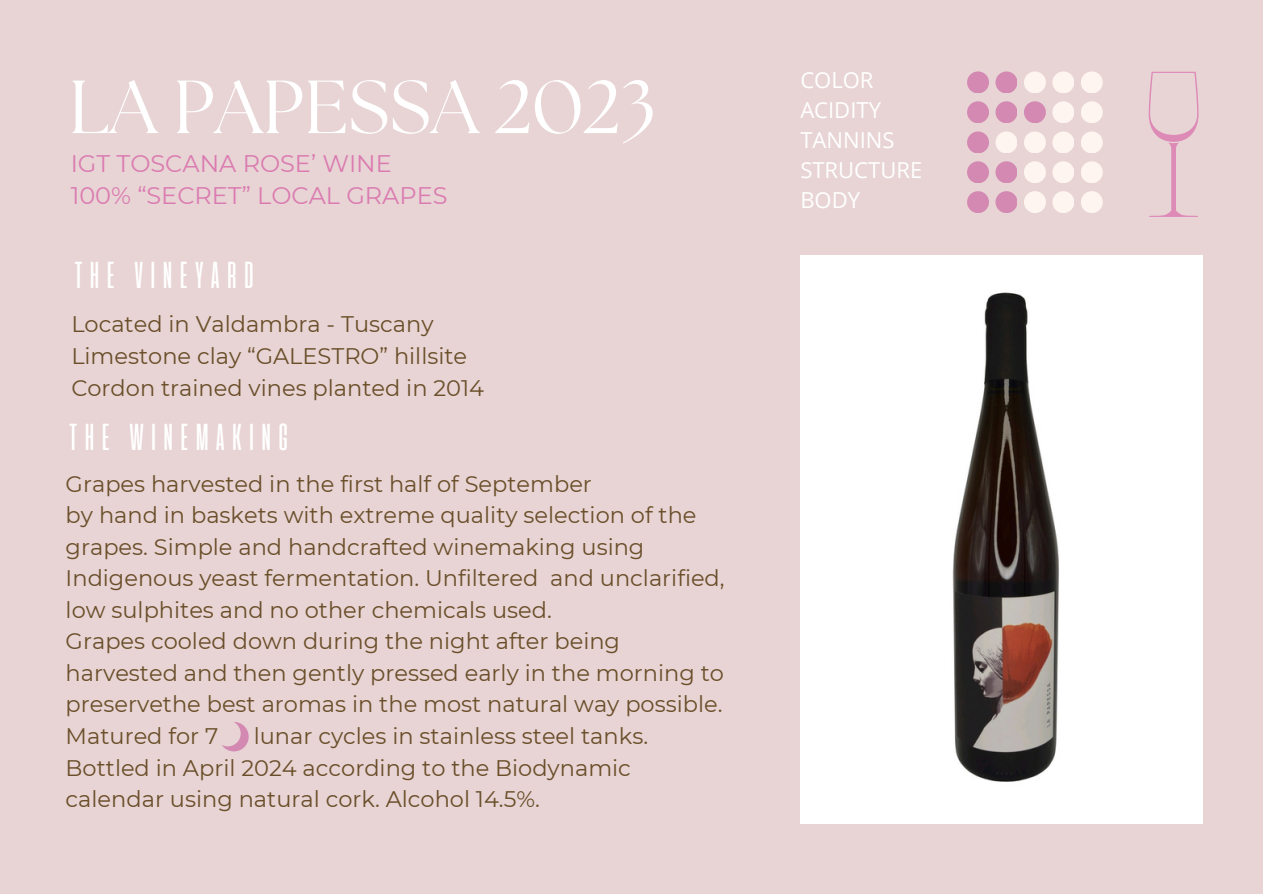
<style>
.page{position:relative;width:1263px;height:894px;background:#fff}
.page>*{position:absolute;margin:0;border:0;box-sizing:border-box;transform-origin:0 0}
.t1{font:75px "The Seasons";color:#fff}
.t2{font:37.5px "Alienscows";color:#fff}
.t3{font:24px/32.7px "Montserrat";color:#db7bb1}
.t4{font:22.5px/31.5px "Montserrat";color:#694e29}
.t5{font:22.05px/30px "Open Sans";color:#fff}
</style>
<div class="page">
<div style="left:0;top:0;width:1263px;height:893px;background:#e8d4d4"></div>
<svg style="left:1149px;top:72px;width:49px;height:145px"></svg>
<div style="left:967px;top:131px;width:22px;height:22px;background:#d489b3;border-radius:50%"></div>
<div style="left:967px;top:101px;width:22px;height:22px;background:#d489b3;border-radius:50%"></div>
<div style="left:967px;top:161px;width:22px;height:22px;background:#d489b3;border-radius:50%"></div>
<div style="left:967px;top:191px;width:22px;height:22px;background:#d489b3;border-radius:50%"></div>
<img style="left:800px;top:256px;width:402px;height:567px">
<svg style="left:222px;top:722px;width:27px;height:29px"></svg>
<div style="left:967px;top:71px;width:22px;height:22px;background:#d489b3;border-radius:50%"></div>
<div style="left:995px;top:71px;width:22px;height:22px;background:#d489b3;border-radius:50%"></div>
<div style="left:1024px;top:71px;width:22px;height:22px;background:#fef5f0;border-radius:50%"></div>
<div style="left:1052px;top:71px;width:22px;height:22px;background:#fef5f0;border-radius:50%"></div>
<div style="left:1081px;top:71px;width:22px;height:22px;background:#fef5f0;border-radius:50%"></div>
<div style="left:995px;top:101px;width:22px;height:22px;background:#d489b3;border-radius:50%"></div>
<div style="left:1024px;top:101px;width:22px;height:22px;background:#d489b3;border-radius:50%"></div>
<div style="left:1052px;top:101px;width:22px;height:22px;background:#fef5f0;border-radius:50%"></div>
<div style="left:1081px;top:101px;width:22px;height:22px;background:#fef5f0;border-radius:50%"></div>
<div style="left:995px;top:131px;width:22px;height:22px;background:#fef5f0;border-radius:50%"></div>
<div style="left:1024px;top:131px;width:22px;height:22px;background:#fef5f0;border-radius:50%"></div>
<div style="left:1052px;top:131px;width:22px;height:22px;background:#fef5f0;border-radius:50%"></div>
<div style="left:1081px;top:131px;width:22px;height:22px;background:#fef5f0;border-radius:50%"></div>
<div style="left:995px;top:161px;width:22px;height:22px;background:#d489b3;border-radius:50%"></div>
<div style="left:1024px;top:161px;width:22px;height:22px;background:#fef5f0;border-radius:50%"></div>
<div style="left:1052px;top:161px;width:22px;height:22px;background:#fef5f0;border-radius:50%"></div>
<div style="left:1081px;top:161px;width:22px;height:22px;background:#fef5f0;border-radius:50%"></div>
<div style="left:995px;top:191px;width:22px;height:22px;background:#d489b3;border-radius:50%"></div>
<div style="left:1024px;top:191px;width:22px;height:22px;background:#fef5f0;border-radius:50%"></div>
<div style="left:1052px;top:191px;width:22px;height:22px;background:#fef5f0;border-radius:50%"></div>
<div style="left:1081px;top:191px;width:22px;height:22px;background:#fef5f0;border-radius:50%"></div>
<h3 class="t1" style="left:69px;top:73px;width:589px">LA PAPESSA 2023</h3>
<h2 class="t3" style="left:71px;top:146px;width:378px">IGT TOSCANA ROSE’ WINE<br>100% “SECRET” LOCAL GRAPES</h2>
<p class="t2" style="left:71px;top:253px;width:188px">THE VINEYARD</p>
<h2 class="t4" style="left:71px;top:308px;width:364px">Located in Valdambra - Tuscany</h2>
<p class="t4" style="left:71px;top:340px;width:397px">Limestone clay “GALESTRO” hillsite</p>
<p class="t4" style="left:71px;top:371px;width:414px">Cordon trained vines planted in 2014</p>
<p class="t2" style="left:66px;top:415px;width:227px">THE WINEMAKING</p>
<p class="t4" style="left:66px;top:468px;width:528px">Grapes harvested in the first half of September</p>
<p class="t4" style="left:66px;top:499px;width:632px">by hand in baskets with extreme quality selection of the</p>
<p class="t4" style="left:66px;top:531px;width:580px">grapes. Simple and handcrafted winemaking using</p>
<p class="t4" style="left:66px;top:562px;width:660px">Indigenous yeast fermentation. Unfiltered and unclarified, low sulphites and no other chemicals used.</p>
<p class="t4" style="left:66px;top:625px;width:660px">Grapes cooled down during the night after being harvested and then gently pressed early in the morning to preservethe best aromas in the most natural way possible.</p>
<p class="t4" style="left:66px;top:720px;width:154px">Matured for 7</p>
<p class="t4" style="left:254px;top:720px;width:396px">lunar cycles in stainless steel tanks.</p>
<h3 class="t4" style="left:66px;top:751px;width:567px">Bottled in April 2024 according to the Biodynamic calendar using natural cork. Alcohol 14.5%.</h3>
<p class="t5" style="left:800px;top:64px;width:123px">COLOR<br>ACIDITY<br>TANNINS<br>STRUCTURE<br>BODY</p>
</div>
